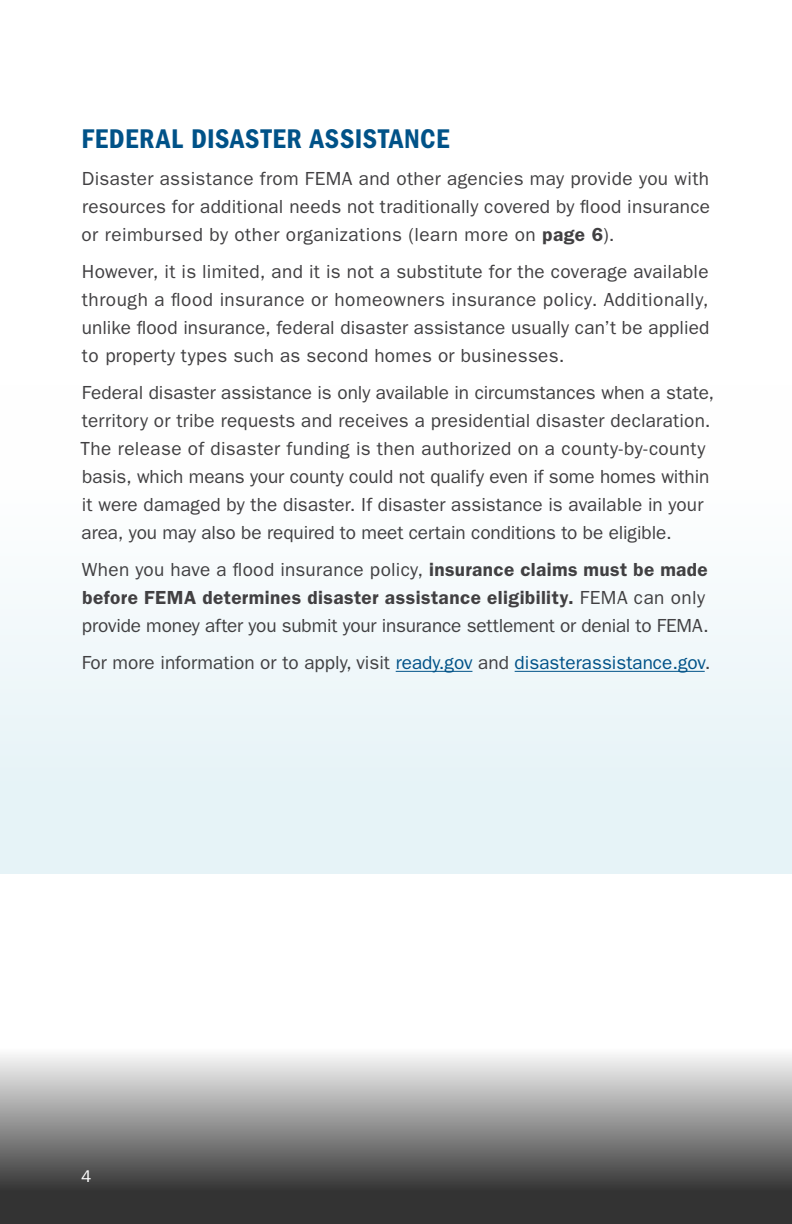
<style>
.page{position:relative;width:792px;height:1224px;background:#fff}
.page>*{position:absolute;margin:0;border:0;box-sizing:border-box;transform-origin:0 0}
.t1{font:28px "ITC Franklin Gothic Std Dm Cd";letter-spacing:.025em;color:#005288}
.t2{font:19px/28px "ITC Franklin Gothic Std";letter-spacing:.005em;color:#414042;text-align:justify}
.t3{font:17px "ITC Franklin Gothic Std";color:#fff}
.s1{font-weight:600}
.s2{color:#005288}
</style>
<div class="page">
<div style="left:0;top:386px;width:792px;height:488px;background:#f2f9fb"></div>
<svg style="left:0;top:1055px;width:792px;height:169px;background:#818181"></svg>
<hr style="left:396px;top:671px;width:76px;height:1px;background:#005288">
<hr style="left:515px;top:671px;width:190px;height:1px;background:#005288">
<h2 class="t1" style="left:82px;top:123px;width:369px">FEDERAL DISASTER ASSISTANCE</h2>
<p class="t2" style="left:81px;top:165px;width:630px">Disaster assistance from FEMA and other agencies may provide you with resources for additional needs not traditionally covered by flood insurance or reimbursed by other organizations (learn more on <span class="s1">page 6</span>).</p>
<p class="t2" style="left:82px;top:258px;width:629px">However, it is limited, and it is not a substitute for the coverage available through a flood insurance or homeowners insurance policy. Additionally, unlike flood insurance, federal disaster assistance usually can’t be applied to property types such as second homes or businesses.</p>
<p class="t2" style="left:81px;top:379px;width:635px;text-align:left">Federal disaster assistance is only available in circumstances when a state, territory or tribe requests and receives a presidential disaster declaration.<br>The release of disaster funding is then authorized on a county-by-county basis, which means your county could not qualify even if some homes within it were damaged by the disaster. If disaster assistance is available in your area, you may also be required to meet certain conditions to be eligible.</p>
<p class="t2" style="left:82px;top:556px;width:628px;text-align:left">When you have a flood insurance policy, <span class="s1">insurance claims must be made before FEMA determines disaster assistance eligibility.</span> FEMA can only provide money after you submit your insurance settlement or denial to FEMA.</p>
<p class="t2" style="left:82px;top:649px;width:630px">For more information or to apply, visit <span class="s2">ready.gov</span> and <span class="s2">disasterassistance.gov</span>.</p>
<p class="t3" style="left:81px;top:1166px;width:12px">4</p>
</div>
